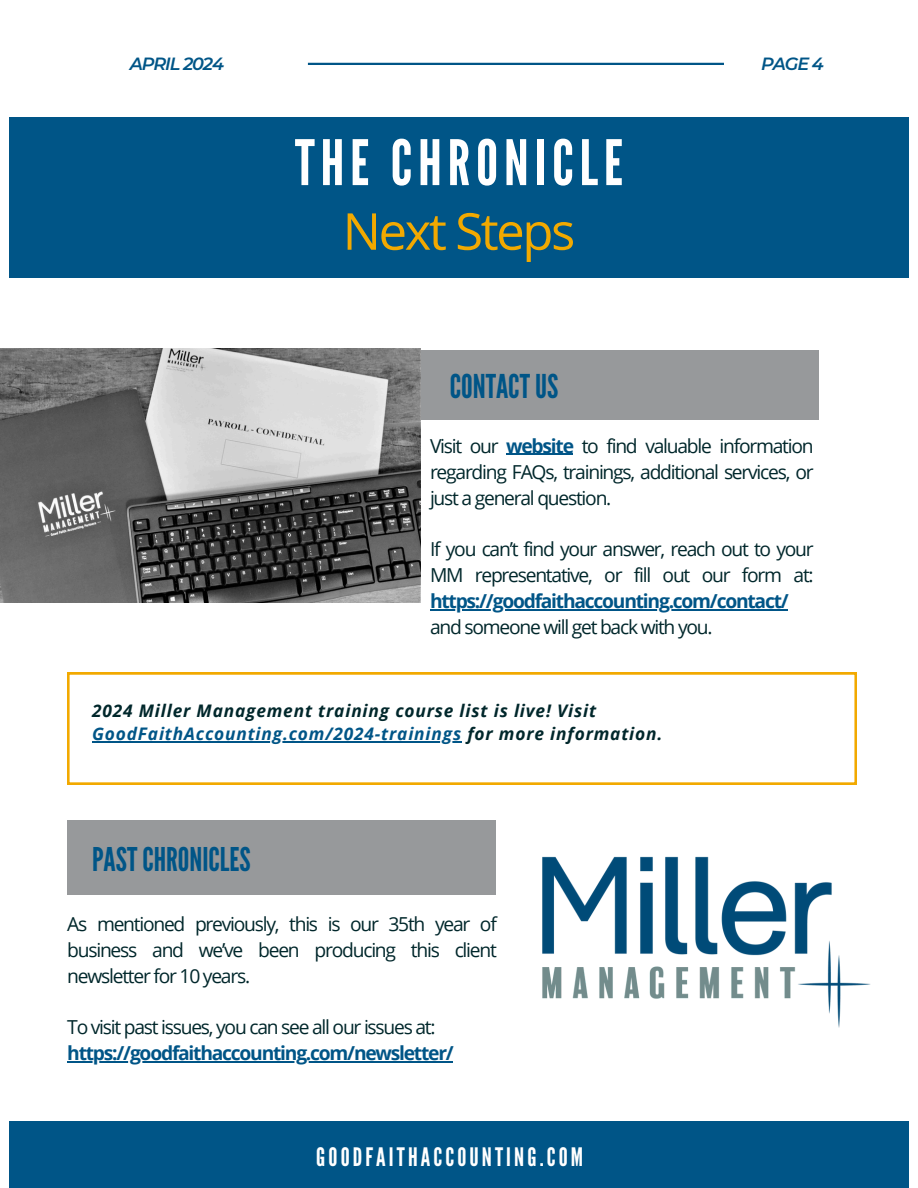
<style>
.page{position:relative;width:918px;height:1188px;background:#fff}
.page>*{position:absolute;margin:0;border:0;box-sizing:border-box;transform-origin:0 0}
.t1{font:62.55px "League Gothic";letter-spacing:.095em;color:#fff}
.t2{font:50.85px "Open Sans";letter-spacing:-.045em;color:#f2a900}
.t3{font:32.85px "League Gothic";color:#005587}
.t4{font:32.7px "League Gothic";color:#005587}
.t5{font:25.35px "League Gothic";letter-spacing:.125em;color:#fff}
.t6{font:19.2px/25.8px "Open Sans";letter-spacing:-.065em;color:#00272b;text-align:justify}
.t7{font:700 19.2px/25.8px "Open Sans";letter-spacing:-.065em;color:#005587}
.t8{font:italic 600 17.7px "Montserrat";letter-spacing:-.065em;color:#005587}
.t9{font:italic 700 17.25px/23.7px "Open Sans";letter-spacing:.045em;color:#00272b}
.s1{font-weight:700;color:#005587}
.s2{font-weight:400;color:#00272b}
.s3{color:#005587}
</style>
<div class="page">
<div style="left:9px;top:117px;width:900px;height:161px;background:#005587"></div>
<hr style="left:308px;top:63px;width:416px;height:2px;background:#005587">
<div style="left:411px;top:351px;width:408px;height:69px;background:#97999b"></div>
<img style="left:0;top:348px;width:420px;height:255px">
<div style="left:67px;top:821px;width:429px;height:74px;background:#97999b"></div>
<img style="left:542px;top:856px;width:329px;height:172px">
<svg style="left:67px;top:672px;width:790px;height:113px"></svg>
<div style="left:9px;top:1121px;width:900px;height:67px;background:#005587"></div>
<hr style="left:506px;top:454px;width:67px;height:1px;background:#005587">
<hr style="left:430px;top:609px;width:358px;height:1px;background:#005587">
<hr style="left:67px;top:1061px;width:386px;height:2px;background:#005587">
<hr style="left:92px;top:742px;width:370px;height:1px;background:#005587">
<p class="t8" style="left:130px;top:53px;width:96px">APRIL 2024</p>
<h2 class="t1" style="left:295px;top:127px;width:330px">THE CHRONICLE</h2>
<h3 class="t2" style="left:343px;top:195px;width:234px">Next Steps</h3>
<h5 class="t8" style="left:761px;top:53px;width:64px">PAGE 4</h5>
<h6 class="t3" style="left:450px;top:367px;width:110px">CONTACTUS</h6>
<p class="t6" style="left:430px;top:432px;width:385px">Visit our <span class="s1">website</span> to find valuable information regarding FAQs, trainings, additional services, or just a general question.</p>
<p class="t6" style="left:430px;top:536px;width:385px">If you can’t find your answer, reach out to your<br>MM representative, or fill out our form at:</p>
<h3 class="t7" style="left:430px;top:588px;width:360px">https://goodfaithaccounting.com/contact/ <span class="s2">and someone will get back with you.</span></h3>
<p class="t9" style="left:92px;top:698px;width:572px">2024 Miller Management training course list is live! Visit<br><span class="s3">GoodFaithAccounting.com/2024-trainings</span> for more information.</p>
<h6 class="t4" style="left:92px;top:841px;width:160px">PASTCHRONICLES</h6>
<h6 class="t6" style="left:67px;top:911px;width:431px">As mentioned previously, this is our 35th year of business and we’ve been producing this client newsletter for 10 years.</h6>
<h6 class="t6" style="left:67px;top:1014px;width:370px">To visit past issues, you can see all our issues at:</h6>
<h4 class="t7" style="left:67px;top:1040px;width:388px">https://goodfaithaccounting.com/newsletter/</h4>
<h3 class="t5" style="left:316px;top:1142px;width:268px">GOODFAITHACCOUNTING.COM</h3>
</div>
